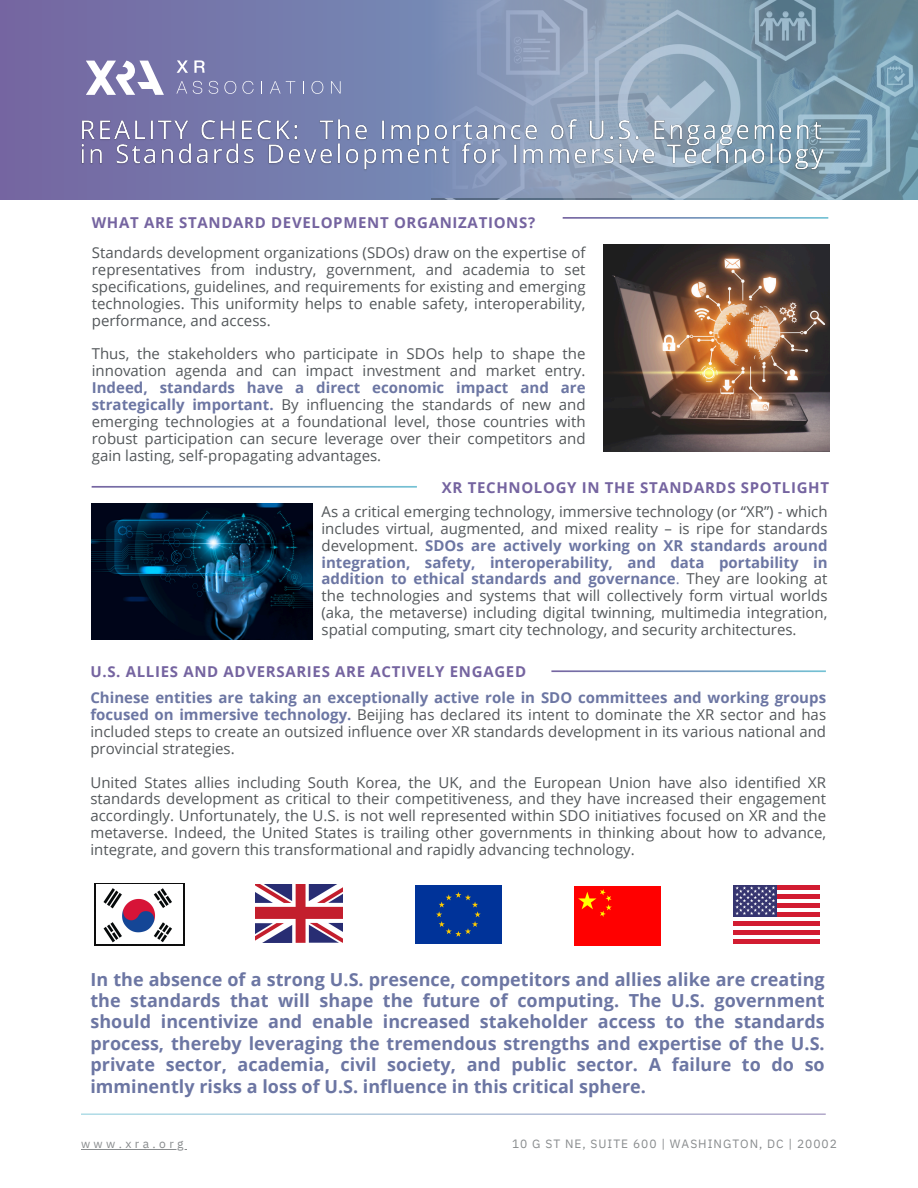
<style>
.page{position:relative;width:918px;height:1188px;background:#fff}
.page>*{position:absolute;margin:0;border:0;box-sizing:border-box;transform-origin:0 0}
.t1{font:700 18px/21.3px "Open Sans";color:#6c76a3;text-align:justify}
.t2{font:15px/16.8px "Open Sans";color:#53575a;text-align:justify}
.t3{font:700 15px "Open Sans";letter-spacing:.045em;color:#7564a0}
.t4{font:12px "IBM Plex Sans";letter-spacing:.08em;color:#898c8e}
.t5{font:12px "IBM Plex Sans";letter-spacing:.285em;color:#898c8e}
.s1{font-weight:700;color:#6c76a3}
.s2{color:#6c76a3}
</style>
<div class="page">
<svg style="left:0;top:0;width:918px;height:199px;background:#7476a9"></svg>
<svg style="left:177px;top:60px;width:11px;height:13px"></svg>
<svg style="left:194px;top:60px;width:11px;height:13px"></svg>
<svg style="left:176px;top:81px;width:11px;height:13px"></svg>
<svg style="left:193px;top:81px;width:9px;height:13px"></svg>
<svg style="left:209px;top:81px;width:9px;height:13px"></svg>
<svg style="left:224px;top:81px;width:12px;height:13px"></svg>
<svg style="left:242px;top:81px;width:12px;height:13px"></svg>
<svg style="left:261px;top:81px;width:1px;height:13px"></svg>
<svg style="left:270px;top:81px;width:25px;height:13px"></svg>
<svg style="left:303px;top:81px;width:1px;height:13px"></svg>
<svg style="left:312px;top:81px;width:11px;height:13px"></svg>
<svg style="left:331px;top:81px;width:10px;height:13px"></svg>
<svg style="left:86px;top:61px;width:78px;height:34px"></svg>
<img style="left:431px;top:0;width:486px;height:199px">
<svg style="left:427px;top:0;width:340px;height:198px;background:#8ba0b9"></svg>
<img style="left:95px;top:884px;width:90px;height:61px">
<img style="left:96px;top:885px;width:87px;height:58px">
<img style="left:256px;top:885px;width:87px;height:57px">
<div style="left:415px;top:885px;width:87px;height:59px;background:#039"></div>
<svg style="left:436px;top:892px;width:45px;height:45px"></svg>
<div style="left:574px;top:887px;width:87px;height:58px;background:#f00"></div>
<div style="left:733px;top:921px;width:87px;height:5px;background:#d21c31"></div>
<div style="left:777px;top:912px;width:43px;height:5px;background:#d21c31"></div>
<div style="left:777px;top:903px;width:43px;height:5px;background:#d21c31"></div>
<div style="left:777px;top:894px;width:43px;height:5px;background:#d21c31"></div>
<div style="left:777px;top:885px;width:43px;height:5px;background:#d21c31"></div>
<div style="left:733px;top:930px;width:87px;height:5px;background:#d21c31"></div>
<div style="left:733px;top:939px;width:87px;height:5px;background:#d21c31"></div>
<div style="left:733px;top:885px;width:44px;height:32px;background:#363570"></div>
<svg style="left:735px;top:886px;width:40px;height:29px"></svg>
<img style="left:92px;top:503px;width:220px;height:137px">
<img style="left:603px;top:245px;width:226px;height:207px">
<hr style="left:81px;top:1149px;width:106px;height:1px;background:#898c8e">
<img style="left:77px;top:112px;width:757px;height:62px">
<h4 class="t3" style="left:92px;top:212px;width:445px">WHAT ARE STANDARD DEVELOPMENT ORGANIZATIONS?</h4>
<p class="t2" style="left:92px;top:244px;width:495px">Standards development organizations (SDOs) draw on the expertise of representatives from industry, government, and academia to set specifications, guidelines, and requirements for existing and emerging technologies. This uniformity helps to enable safety, interoperability, performance, and access.</p>
<h3 class="t2" style="left:92px;top:345px;width:495px">Thus, the stakeholders who participate in SDOs help to shape the innovation agenda and can impact investment and market entry.<br><span class="s1">Indeed, standards have a direct economic impact and are strategically important.</span> By influencing the standards of new and emerging technologies at a foundational level, those countries with robust participation can secure leverage over their competitors and gain lasting, self-propagating advantages.</h3>
<p class="t3" style="left:442px;top:477px;width:389px">XR TECHNOLOGY IN THE STANDARDS SPOTLIGHT</p>
<p class="t2" style="left:322px;top:503px;width:508px">As a critical emerging technology, immersive technology (or “XR”) - which includes virtual, augmented, and mixed reality – is ripe for standards development. <span class="s1">SDOs are actively working on XR standards around integration, safety, interoperability, and data portability in addition to ethical standards and governance</span><span class="s2">.</span> They are looking at the technologies and systems that will collectively form virtual worlds (aka, the metaverse) including digital twinning, multimedia integration, spatial computing, smart city technology, and security architectures.</p>
<h4 class="t3" style="left:90px;top:661px;width:437px">U.S. ALLIES AND ADVERSARIES ARE ACTIVELY ENGAGED</h4>
<h4 class="t2" style="left:90px;top:689px;width:737px"><span class="s1">Chinese entities are taking an exceptionally active role in SDO committees and working groups focused on immersive technology.</span> Beijing has declared its intent to dominate the XR sector and has included steps to create an outsized influence over XR standards development in its various national and provincial strategies.</h4>
<h3 class="t2" style="left:90px;top:773px;width:737px">United States allies including South Korea, the UK, and the European Union have also identified XR standards development as critical to their competitiveness, and they have increased their engagement accordingly. Unfortunately, the U.S. is not well represented within SDO initiatives focused on XR and the metaverse. Indeed, the United States is trailing other governments in thinking about how to advance, integrate, and govern this transformational and rapidly advancing technology.</h3>
<h4 class="t1" style="left:90px;top:968px;width:736px">In the absence of a strong U.S. presence, competitors and allies alike are creating the standards that will shape the future of computing. The U.S. government should incentivize and enable increased stakeholder access to the standards process, thereby leveraging the tremendous strengths and expertise of the U.S. private sector, academia, civil society, and public sector. A failure to do so imminently risks a loss of U.S. influence in this critical sphere.</h4>
<p class="t5" style="left:81px;top:1136px;width:104px">www.xra.org</p>
<p class="t4" style="left:512px;top:1136px;width:326px">10 G ST NE, SUITE 600 | WASHINGTON, DC | 20002</p>
</div>
